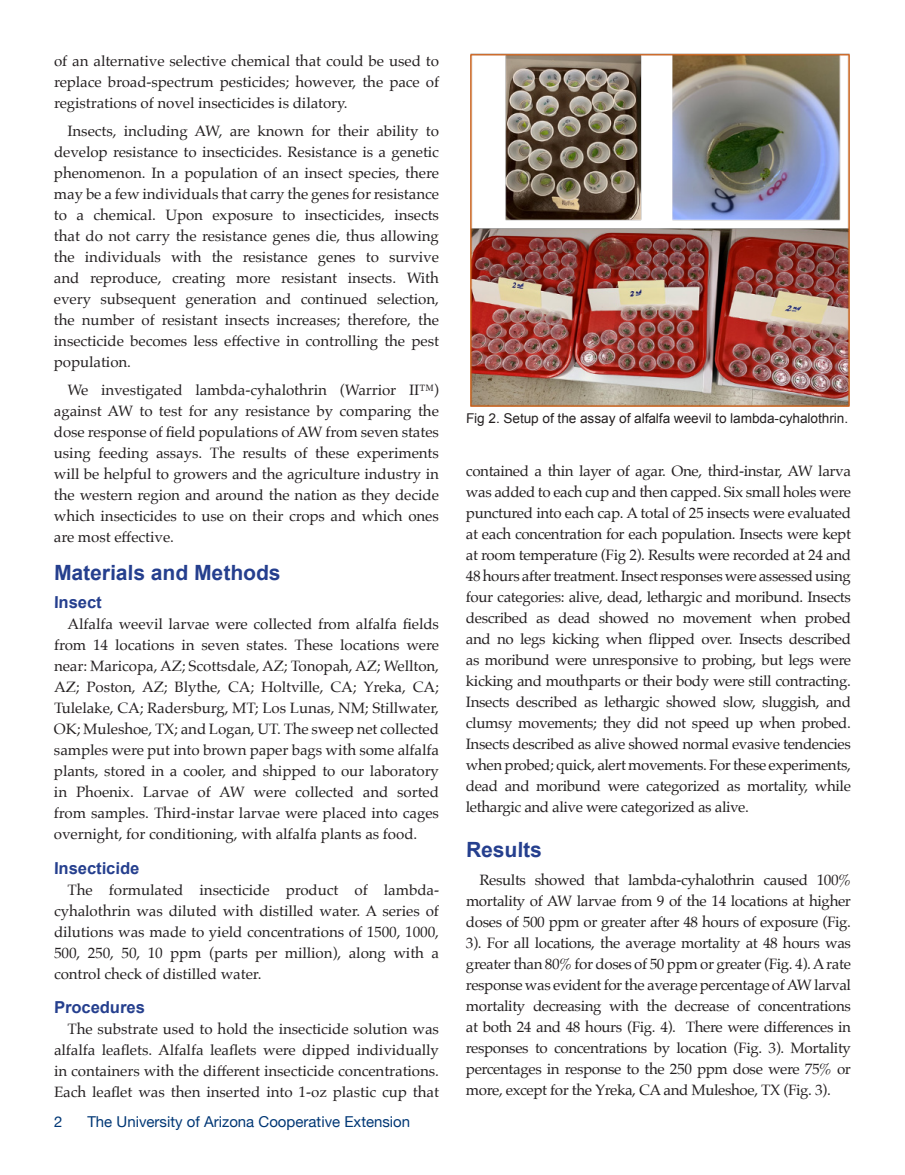
<style>
.page{position:relative;width:905px;height:1175px;background:#fff}
.page>*{position:absolute;margin:0;border:0;box-sizing:border-box;transform-origin:0 0}
.Body_text{font:700 21px "Arial";color:#253f8e}
.Body_text-2{font:700 16.5px "Arial";color:#253f8e}
.Body_text-3{font:15px/21px "Palatino";color:#231f20;text-align:justify}
.t1{font:15px "Helvetica Neue";color:#013775}
.t2{font:13.5px "Arial";color:#231f20}
</style>
<div class="page">
<img style="left:471px;top:54px;width:378px;height:352px">
<p class="Body_text-3" style="left:54px;top:51px;width:387px">of an alternative selective chemical that could be used to replace broad-spectrum pesticides; however, the pace of registrations of novel insecticides is dilatory.</p>
<p class="Body_text-3" style="left:54px;top:120px;width:387px;text-indent:14px">Insects, including AW, are known for their ability to develop resistance to insecticides. Resistance is a genetic phenomenon. In a population of an insect species, there may be a few individuals that carry the genes for resistance to a chemical. Upon exposure to insecticides, insects that do not carry the resistance genes die, thus allowing the individuals with the resistance genes to survive and reproduce, creating more resistant insects. With every subsequent generation and continued selection, the number of resistant insects increases; therefore, the insecticide becomes less effective in controlling the pest population.</p>
<p class="Body_text-3" style="left:54px;top:379px;width:387px;text-indent:14px">We investigated lambda-cyhalothrin (Warrior II™) against AW to test for any resistance by comparing the dose response of field populations of AW from seven states using feeding assays. The results of these experiments will be helpful to growers and the agriculture industry in the western region and around the nation as they decide which insecticides to use on their crops and which ones are most effective.</p>
<p class="Body_text" style="left:54px;top:559px;width:228px">Materials and Methods</p>
<p class="Body_text-2" style="left:54px;top:591px;width:50px">Insect</p>
<p class="Body_text-3" style="left:54px;top:613px;width:387px;text-indent:14px">Alfalfa weevil larvae were collected from alfalfa fields from 14 locations in seven states. These locations were near: Maricopa, AZ; Scottsdale, AZ; Tonopah, AZ; Wellton, AZ; Poston, AZ; Blythe, CA; Holtville, CA; Yreka, CA; Tulelake, CA; Radersburg, MT; Los Lunas, NM; Stillwater, OK; Muleshoe, TX; and Logan, UT. The sweep net collected samples were put into brown paper bags with some alfalfa plants, stored in a cooler, and shipped to our laboratory in Phoenix. Larvae of AW were collected and sorted from samples. Third-instar larvae were placed into cages overnight, for conditioning, with alfalfa plants as food.</p>
<p class="Body_text-2" style="left:54px;top:857px;width:87px">Insecticide</p>
<p class="Body_text-3" style="left:54px;top:879px;width:387px;text-indent:14px">The formulated insecticide product of lambda&shy;cyhalothrin was diluted with distilled water. A series of dilutions was made to yield concentrations of 1500, 1000, 500, 250, 50, 10 ppm (parts per million), along with a control check of distilled water.</p>
<p class="Body_text-2" style="left:54px;top:996px;width:93px">Procedures</p>
<p class="Body_text-3" style="left:54px;top:1018px;width:387px;text-indent:14px">The substrate used to hold the insecticide solution was alfalfa leaflets. Alfalfa leaflets were dipped individually in containers with the different insecticide concentrations.<br>Each leaflet was then inserted into 1-oz plastic cup that</p>
<p class="t1" style="left:54px;top:1110px;width:10px">2</p>
<p class="t1" style="left:87px;top:1111px;width:324px">The University of Arizona Cooperative Extension</p>
<p class="t2" style="left:466px;top:409px;width:384px">Fig 2. Setup of the assay of alfalfa weevil to lambda-cyhalothrin.</p>
<p class="Body_text-3" style="left:466px;top:460px;width:387px">contained a thin layer of agar. One, third-instar, AW larva was added to each cup and then capped. Six small holes were punctured into each cap. A total of 25 insects were evaluated at each concentration for each population. Insects were kept at room temperature (Fig 2). Results were recorded at 24 and 48 hours after treatment. Insect responses were assessed using four categories: alive, dead, lethargic and moribund. Insects described as dead showed no movement when probed and no legs kicking when flipped over. Insects described as moribund were unresponsive to probing, but legs were kicking and mouthparts or their body were still contracting.<br>Insects described as lethargic showed slow, sluggish, and clumsy movements; they did not speed up when probed.<br>Insects described as alive showed normal evasive tendencies when probed; quick, alert movements. For these experiments, dead and moribund were categorized as mortality, while lethargic and alive were categorized as alive.</p>
<p class="Body_text" style="left:466px;top:836px;width:78px">Results</p>
<p class="Body_text-3" style="left:466px;top:869px;width:387px;text-indent:14px">Results showed that lambda-cyhalothrin caused 100% mortality of AW larvae from 9 of the 14 locations at higher doses of 500 ppm or greater after 48 hours of exposure (Fig.<br>3). For all locations, the average mortality at 48 hours was greater than 80% for doses of 50 ppm or greater (Fig. 4). A rate response was evident for the average percentage of AW larval mortality decreasing with the decrease of concentrations at both 24 and 48 hours (Fig. 4). There were differences in responses to concentrations by location (Fig. 3). Mortality percentages in response to the 250 ppm dose were 75% or more, except for the Yreka, CA and Muleshoe, TX (Fig. 3).</p>
</div>
